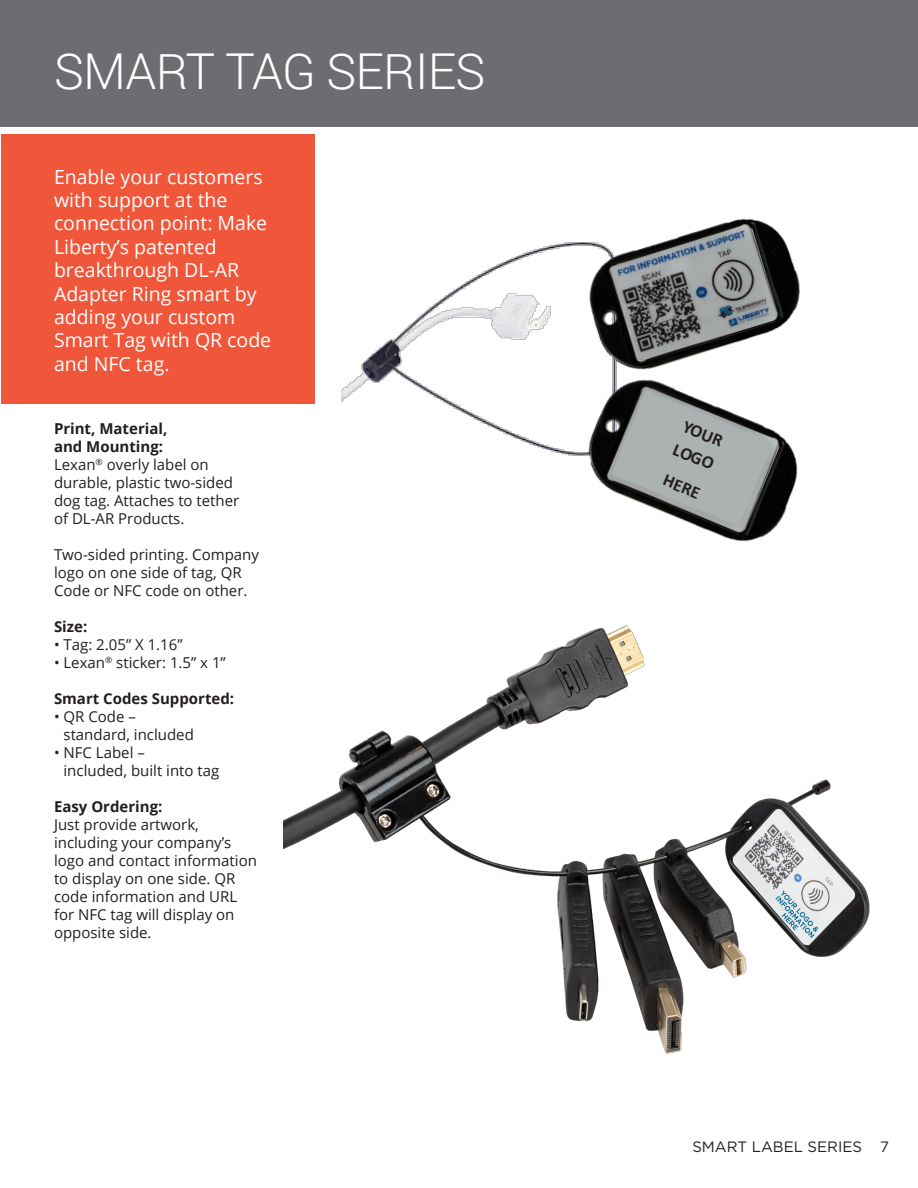
<style>
.page{position:relative;width:918px;height:1188px;background:#fff}
.page>*{position:absolute;margin:0;border:0;box-sizing:border-box;transform-origin:0 0}
.t1{font:300 49.5px "Roboto";letter-spacing:-.015em;color:#fff}
.t2{font:19.5px/23.4px "Open Sans";color:#fff}
.t3{font:700 17.85px/24.9px "Calibri";color:#231f20}
.t4{font:15px/18px "Open Sans";color:#231f20}
.t5{font:700 15px "Open Sans";color:#231f20}
.t6{font:15px "Gotham";color:#231f20}
.s1{font-weight:700}
</style>
<div class="page">
<div style="left:0;top:0;width:918px;height:126px;background:#6c6d70"></div>
<div style="left:2px;top:134px;width:313px;height:270px;background:#f0573a"></div>
<img style="left:284px;top:625px;width:586px;height:429px">
<img style="left:341px;top:243px;width:219px;height:210px">
<img style="left:560px;top:218px;width:240px;height:125px">
<img style="left:559px;top:343px;width:239px;height:199px">
<svg style="left:611px;top:390px;width:162px;height:136px"></svg>
<p class="t1" style="left:54px;top:37px;width:433px">SMART TAG SERIES</p>
<p class="t2" style="left:54px;top:164px;width:219px">Enable your customers with support at the connection point: Make<br>Liberty’s patented breakthrough DL-AR<br>Adapter Ring smart by adding your custom<br>Smart Tag with QR code and NFC tag.</p>
<p class="t4" style="left:54px;top:419px;width:187px"><span class="s1">Print, Material,<br>and Mounting:<br></span>Lexan<sup>®</sup> overly label on durable, plastic two-sided dog tag. Attaches to tether of DL-AR Products.</p>
<p class="t4" style="left:54px;top:545px;width:207px">Two-sided printing. Company logo on one side of tag, QR<br>Code or NFC code on other.</p>
<p class="t5" style="left:54px;top:616px;width:35px">Size:</p>
<p class="t4" style="left:54px;top:635px;width:130px">• Tag: 2.05” X 1.16”</p>
<p class="t4" style="left:54px;top:653px;width:173px">• Lexan<sup>®</sup> sticker: 1.5” x 1”</p>
<p class="t5" style="left:54px;top:688px;width:182px">Smart Codes Supported:</p>
<p class="t4" style="left:64px;top:707px;width:132px;text-indent:-10px">• QR Code – standard, included</p>
<p class="t4" style="left:64px;top:743px;width:157px;text-indent:-10px">• NFC Label –<br>included, built into tag</p>
<p class="t5" style="left:54px;top:796px;width:110px">Easy Ordering:</p>
<p class="t4" style="left:54px;top:815px;width:204px">Just provide artwork, including your company’s logo and contact information</p>
<p class="t4" style="left:54px;top:869px;width:185px">to display on one side. QR code information and URL for NFC tag will display on opposite side.</p>
<p class="t3" style="left:688px;top:414px;width:44px;rotate:22deg">YOUR<br>LOGO</p>
<p class="t3" style="left:669px;top:468px;width:40px;rotate:22deg">HERE</p>
<p class="t6" style="left:692px;top:1138px;width:198px">SMART LABEL SERIES 7</p>
</div>
